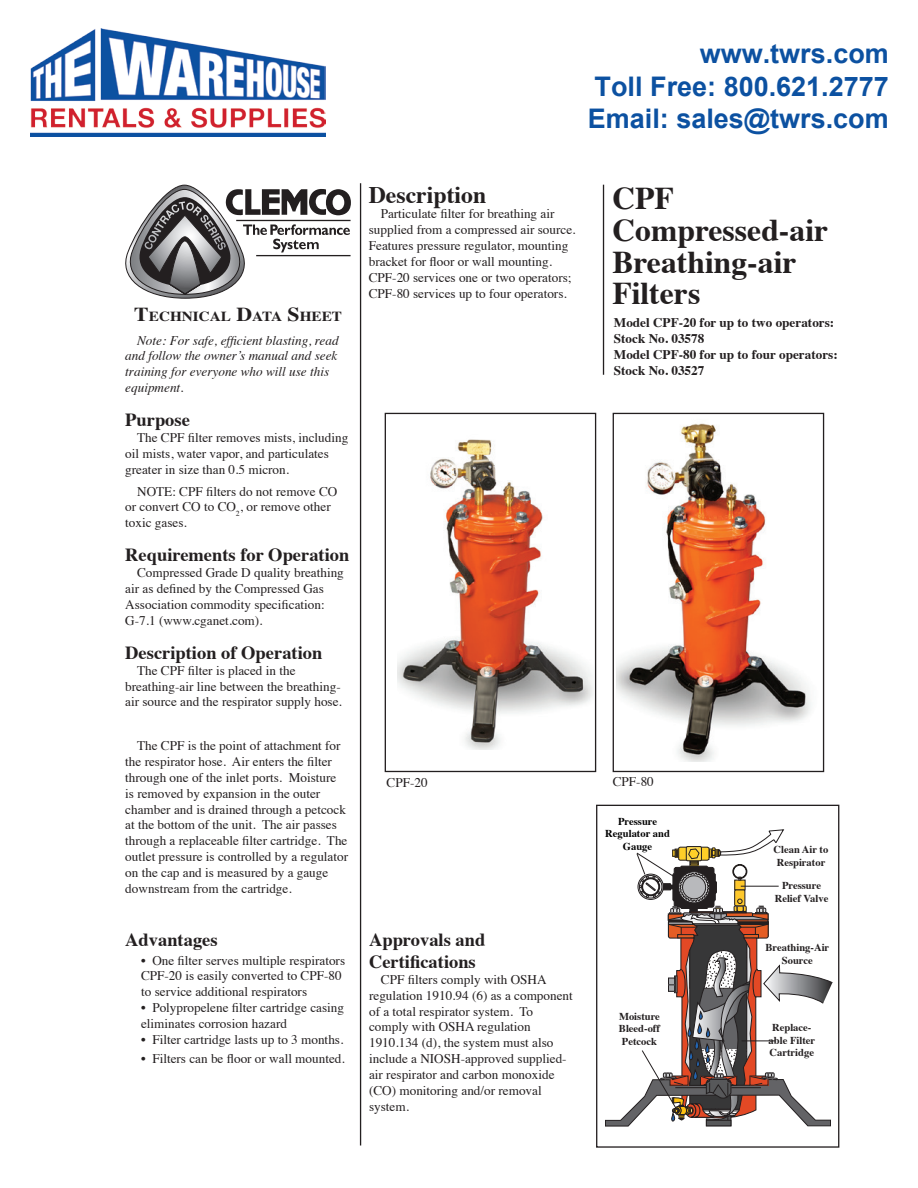
<style>
.page{position:relative;width:918px;height:1188px;background:#fff}
.page>*{position:absolute;margin:0;border:0;box-sizing:border-box;transform-origin:0 0}
.t1{font:700 31.65px/31.7px "Times";color:#231f20}
.t2{font:700 27px/32.4px "Arial";color:#0c51a1;text-align:justify}
.t3{font:700 23.7px "Times";color:#231f20}
.t4{font:700 18.45px/22.2px "Times";color:#231f20}
.t5{font:700 13.8px "Times";color:#231f20;scale:1.1 1}
.t6{font:13.2px/15.9px "Times";color:#231f20}
.t7{font:italic 13.2px/15.9px "Times";color:#231f20}
.t8{font:700 13.2px/15.9px "Times";color:#231f20}
.t9{font:700 10.5px/12.6px "Times";color:#231f20;text-align:center}
.t10{font:700 10.5px/12.6px "Times";color:#000;text-align:center}
.s1{font-size:19.8px}
</style>
<div class="page">
<img style="left:30px;top:28px;width:295px;height:109px">
<img style="left:617px;top:423px;width:194px;height:338px">
<img style="left:397px;top:439px;width:197px;height:311px">
<div style="left:385px;top:413px;width:211px;height:359px;border:1px solid #231f20"></div>
<div style="left:596px;top:805px;width:243px;height:343px;border:1px solid #231f20"></div>
<hr style="left:603px;top:185px;width:1px;height:190px;background:#231f20">
<hr style="left:360px;top:183px;width:1px;height:963px;background:#231f20">
<svg style="left:125px;top:185px;width:226px;height:114px"></svg>
<hr style="left:236px;top:220px;width:115px;height:1px;background:#231f20">
<hr style="left:256px;top:255px;width:95px;height:1px;background:#231f20">
<svg style="left:605px;top:830px;width:227px;height:296px"></svg>
<div style="left:613px;top:413px;width:211px;height:359px;border:1px solid #231f20"></div>
<h2 class="t2" style="left:588px;top:38px;width:302px;text-indent:112px">www.twrs.com Toll Free: 800.621.2777<br>Email: sales@twrs.com</h2>
<p class="t5" style="left:134px;top:303px;width:190px"><span class="s1">T</span>ECHNICAL <span class="s1">D</span>ATA <span class="s1">S</span>HEET</p>
<p class="t7" style="left:125px;top:331px;width:215px;text-indent:12px">Note: For safe, efficient blasting, read and follow the owner’s manual and seek training for everyone who will use this equipment.</p>
<p class="t4" style="left:125px;top:407px;width:66px">Purpose</p>
<p class="t6" style="left:125px;top:429px;width:225px;text-indent:12px">The CPF filter removes mists, including oil mists, water vapor, and particulates greater in size than 0.5 micron.</p>
<p class="t6" style="left:125px;top:482px;width:214px;text-indent:12px">NOTE: CPF filters do not remove CO or convert CO to CO<sub>2</sub>, or remove other toxic gases.</p>
<p class="t4" style="left:125px;top:542px;width:226px">Requirements for Operation</p>
<p class="t6" style="left:125px;top:564px;width:220px;text-indent:12px">Compressed Grade D quality breathing air as defined by the Compressed Gas Association commodity specification:<br>G-7.1 (www.cganet.com).</p>
<p class="t4" style="left:125px;top:640px;width:199px">Description of Operation</p>
<p class="t6" style="left:125px;top:661px;width:218px;text-indent:12px">The CPF filter is placed in the breathing-air line between the breathing&shy;air source and the respirator supply hose.</p>
<p class="t6" style="left:125px;top:737px;width:224px;text-indent:12px">The CPF is the point of attachment for the respirator hose. Air enters the filter through one of the inlet ports. Moisture is removed by expansion in the outer chamber and is drained through a petcock at the bottom of the unit. The air passes through a replaceable filter cartridge. The outlet pressure is controlled by a regulator on the cap and is measured by a gauge downstream from the cartridge.</p>
<p class="t4" style="left:125px;top:926px;width:94px">Advantages</p>
<p class="t6" style="left:141px;top:951px;width:206px">• One filter serves multiple respirators<br>CPF-20 is easily converted to CPF-80 to service additional respirators</p>
<p class="t6" style="left:141px;top:999px;width:204px">• Polypropelene filter cartridge casing eliminates corrosion hazard</p>
<p class="t6" style="left:141px;top:1030px;width:204px">• Filter cartridge lasts up to 3 months.</p>
<p class="t6" style="left:141px;top:1049px;width:205px">• Filters can be floor or wall mounted.</p>
<p class="t3" style="left:369px;top:172px;width:119px">Description</p>
<p class="t6" style="left:369px;top:205px;width:208px;text-indent:12px">Particulate filter for breathing air supplied from a compressed air source.<br>Features pressure regulator, mounting bracket for floor or wall mounting.<br>CPF-20 services one or two operators; CPF-80 services up to four operators.</p>
<p class="t1" style="left:612px;top:179px;width:217px">CPF<br>Compressed-air<br>Breathing-air<br>Filters</p>
<p class="t8" style="left:614px;top:313px;width:225px">Model CPF-20 for up to two operators:<br>Stock No. 03578<br>Model CPF-80 for up to four operators:<br>Stock No. 03527</p>
<p class="t6" style="left:387px;top:774px;width:43px">CPF-20</p>
<p class="t6" style="left:613px;top:773px;width:43px">CPF-80</p>
<p class="t4" style="left:369px;top:927px;width:118px">Approvals and<br>Certifications</p>
<p class="t6" style="left:369px;top:970px;width:205px;text-indent:12px">CPF filters comply with OSHA regulation 1910.94 (6) as a component of a total respirator system. To comply with OSHA regulation<br>1910.134 (d), the system must also include a NIOSH-approved supplied&shy;air respirator and carbon monoxide (CO) monitoring and/or removal system.</p>
<p class="t10" style="left:605px;top:814px;width:66px">Pressure<br>Regulator and<br>Gauge</p>
<p class="t9" style="left:619px;top:1009px;width:43px;text-align:justify">Moisture Bleed-off Petcock</p>
<p class="t9" style="left:773px;top:842px;width:56px">Clean Air to<br>Respirator</p>
<p class="t9" style="left:775px;top:878px;width:55px">Pressure<br>Relief Valve</p>
<p class="t9" style="left:766px;top:941px;width:65px">Breathing-Air<br>Source</p>
<p class="t9" style="left:769px;top:1020px;width:48px">Replace&shy;able Filter<br>Cartridge</p>
</div>
